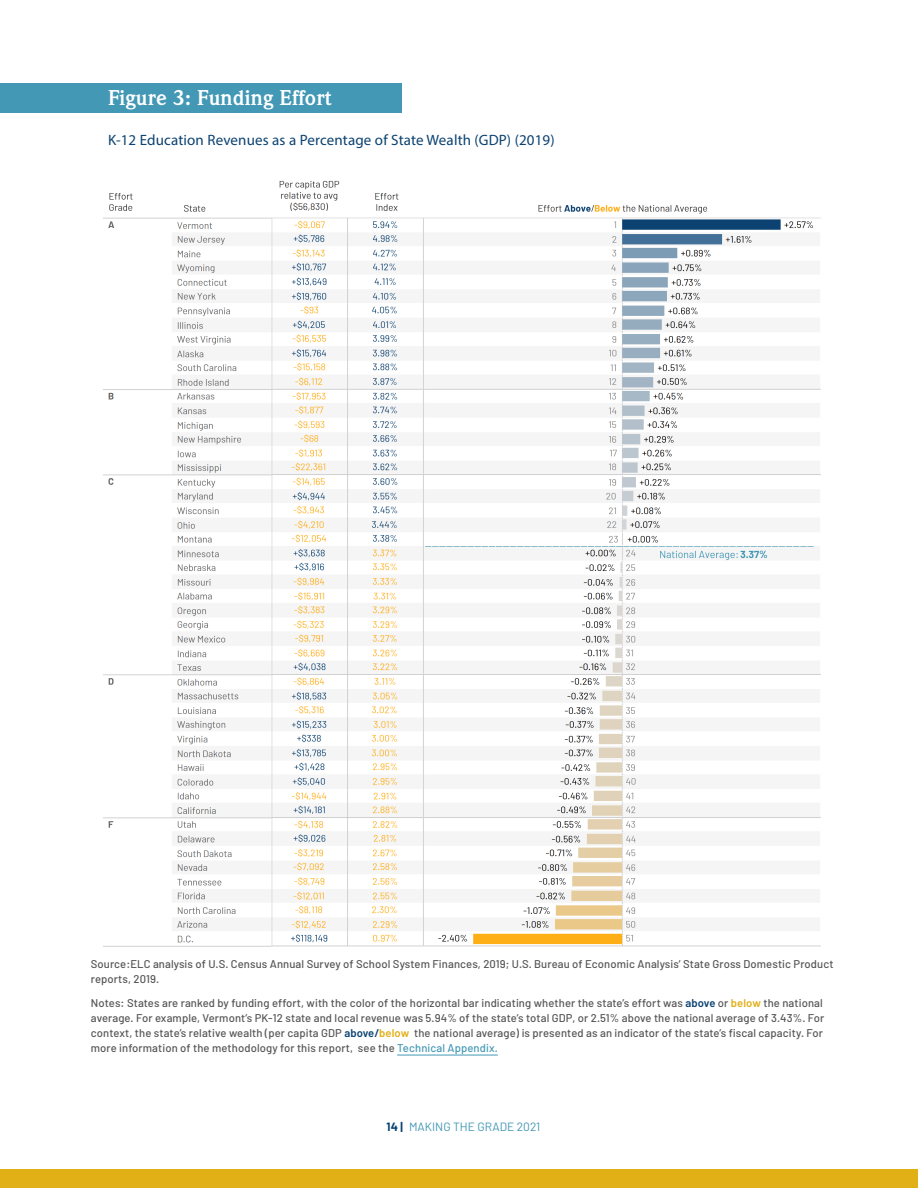
<style>
.page{position:relative;width:918px;height:1188px;background:#fff}
.page>*{position:absolute;margin:0;border:0;box-sizing:border-box;transform-origin:0 0}
.Figure_Title{font:700 21px "Weidemann Std";letter-spacing:.01em;color:#fff}
.Figure_Subtitle{font:15px "Myriad Pro";letter-spacing:.01em;color:#0b4271}
.t1{font:12px "Barlow";color:#4298b5}
.Source_footnote{font:500 11.25px/15px "Barlow";letter-spacing:.01em;color:#545456}
.s1{font-weight:600;color:#0b4271}
.s2{font-weight:600;color:#e1af16}
.s3{color:#4298b5}
.s4{font-weight:700;color:#0b4271}
</style>
<div class="page">
<div style="left:0;top:1169px;width:918px;height:19px;background:#e1af16"></div>
<div style="left:0;top:83px;width:402px;height:29px;background:#4298b5"></div>
<img style="left:103px;top:180px;width:718px;height:767px">
<hr style="left:397px;top:1055px;width:101px;height:1px;background:#4298b5">
<p class="Figure_Title" style="left:108px;top:86px;width:225px">Figure 3: Funding Effort</p>
<p class="Figure_Subtitle" style="left:108px;top:131px;width:448px">K-12 Education Revenues as a Percentage of State Wealth (GDP) (2019)</p>
<p class="Source_footnote" style="left:91px;top:956px;width:744px">Source:ELC analysis of U.S. Census Annual Survey of School System Finances, 2019; U.S. Bureau of Economic Analysis’ State Gross Domestic Product reports, 2019.</p>
<p class="Source_footnote" style="left:91px;top:995px;width:735px">Notes: States are ranked by funding effort, with the color of the horizontal bar indicating whether the state’s effort was <span class="s1">above</span> or <span class="s2">below</span> the national average. For example, Vermont’s PK-12 state and local revenue was 5.94% of the state’s total GDP, or 2.51% above the national average of 3.43%. For context, the state’s relative wealth (per capita GDP <span class="s1">above/</span><span class="s2">below</span> the national average) is presented as an indicator of the state’s fiscal capacity. For more information of the methodology for this report, see the <span class="s3">Technical Appendix.</span></p>
<p class="t1" style="left:387px;top:1119px;width:155px"><span class="s4">14 |</span> MAKING THE GRADE 2021</p>
</div>
